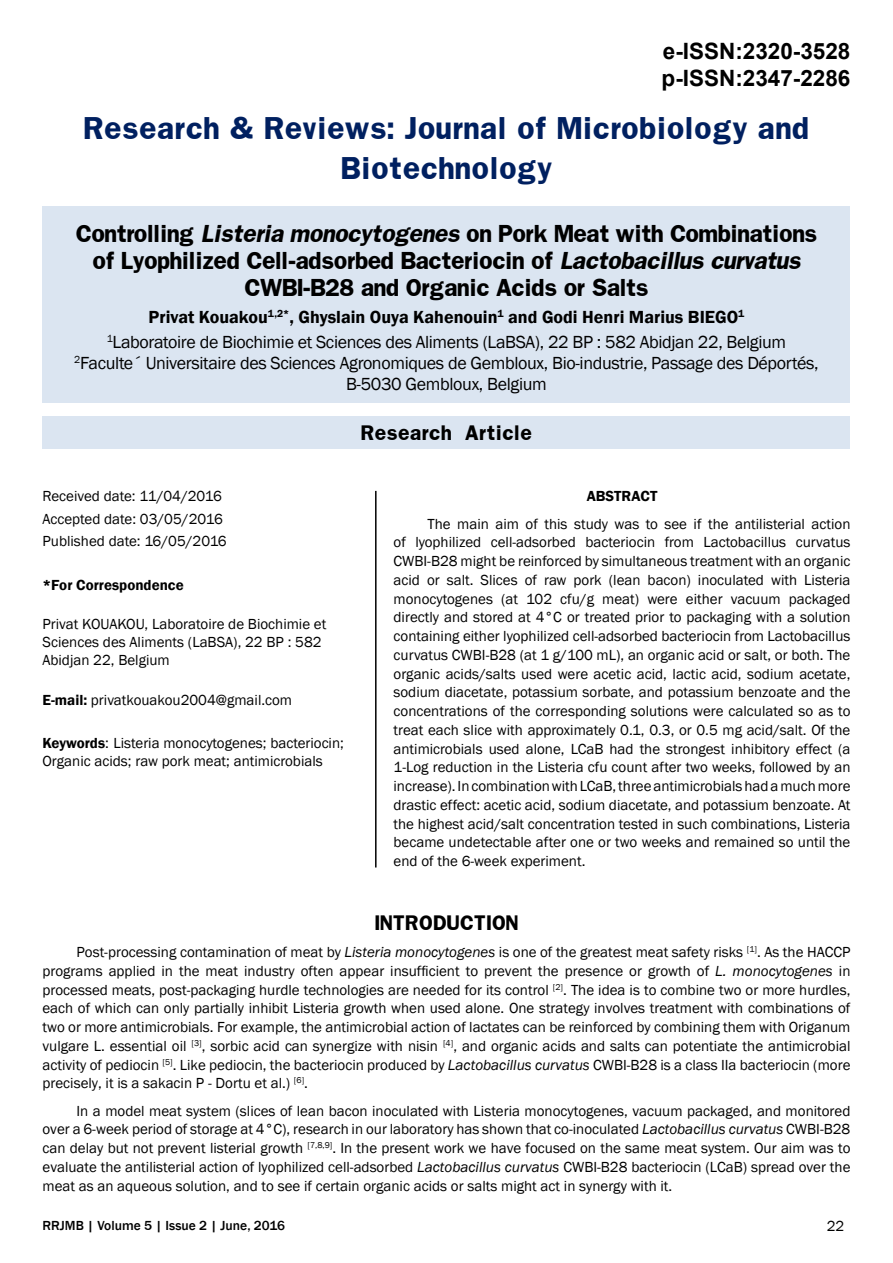
<style>
.page{position:relative;width:893px;height:1263px;background:#fff}
.page>*{position:absolute;margin:0;border:0;box-sizing:border-box;transform-origin:0 0}
.t1{font:700 27px/40.5px "Franklin";color:#002060;text-align:center}
.t2{font:700 22.5px/27px "Arial";color:#000}
.t3{font:700 21px/27px "Franklin";letter-spacing:-.04em;color:#000;text-align:center}
.t4{font:18px/25.2px "Franklin Gothic";letter-spacing:-.02em;color:#000;text-align:center}
.t5{font:700 18px "Franklin";color:#000}
.t6{font:15px/18.8px "Franklin Gothic";color:#000;text-align:justify}
.t7{font:600 15px "Franklin Gothic";color:#000}
.t8{font:500 13.5px "Franklin Gothic";color:#000}
.s1{font-style:italic}
.s2{font-weight:600}
</style>
<div class="page">
<div style="left:43px;top:206px;width:807px;height:197px;background:#dbe5f1"></div>
<div style="left:43px;top:416px;width:807px;height:32px;background:#dbe5f1"></div>
<hr style="left:375px;top:491px;width:2px;height:376px;background:#000">
<h2 class="t2" style="left:662px;top:38px;width:190px">e-ISSN:2320-3528 p-ISSN:2347-2286</h2>
<h1 class="t1" style="left:83px;top:107px;width:728px">Research &amp; Reviews: Journal of Microbiology and<br>Biotechnology</h1>
<h3 class="t3" style="left:75px;top:220px;width:743px">Controlling <span class="s1">Listeria monocytogenes</span> on Pork Meat with Combinations of Lyophilized Cell-adsorbed Bacteriocin of <span class="s1">Lactobacillus curvatus<br></span>CWBI-B28 and Organic Acids or Salts</h3>
<p class="t4" style="left:107px;top:305px;width:681px"><span class="s2">Privat Kouakou</span><sup>1,2*</sup><span class="s2">, Ghyslain Ouya Kahenouin</span><sup>1</sup> <span class="s2">and Godi Henri Marius BIEGO</span><sup>1<br></sup><sup>1</sup>Laboratoire de Biochimie et Sciences des Aliments (LaBSA), 22 BP : 582 Abidjan 22, Belgium</p>
<p class="t4" style="left:74px;top:353px;width:746px;line-height:21px"><sup>2</sup>Faculte´ Universitaire des Sciences Agronomiques de Gembloux, Bio-industrie, Passage des Déportés,<br>B-5030 Gembloux, Belgium</p>
<p class="t5" style="left:361px;top:420px;width:173px">Research Article</p>
<p class="t6" style="left:43px;top:485px;width:186px;line-height:22.5px;text-align:left">Received date: 11/04/2016<br>Accepted date: 03/05/2016<br>Published date: 16/05/2016</p>
<p class="t7" style="left:43px;top:576px;width:143px">*For Correspondence</p>
<p class="t6" style="left:43px;top:616px;width:285px;line-height:18px;text-align:left">Privat KOUAKOU, Laboratoire de Biochimie et<br>Sciences des Aliments (LaBSA), 22 BP : 582<br>Abidjan 22, Belgium</p>
<p class="t6" style="left:43px;top:691px;width:251px"><span class="s2">E-mail:</span> privatkouakou2004@gmail.com</p>
<p class="t6" style="left:43px;top:734px;width:303px;line-height:18px"><span class="s2">Keywords</span>: Listeria monocytogenes; bacteriocin;<br>Organic acids; raw pork meat; antimicrobials</p>
<p class="t7" style="left:587px;top:487px;width:72px">ABSTRACT</p>
<p class="t6" style="left:394px;top:515px;width:458px;text-indent:34px">The main aim of this study was to see if the antilisterial action of lyophilized cell-adsorbed bacteriocin from Lactobacillus curvatus CWBI-B28 might be reinforced by simultaneous treatment with an organic acid or salt. Slices of raw pork (lean bacon) inoculated with Listeria monocytogenes (at 102 cfu/g meat) were either vacuum packaged directly and stored at 4°C or treated prior to packaging with a solution containing either lyophilized cell-adsorbed bacteriocin from Lactobacillus curvatus CWBI-B28 (at 1 g/100 mL), an organic acid or salt, or both. The organic acids/salts used were acetic acid, lactic acid, sodium acetate, sodium diacetate, potassium sorbate, and potassium benzoate and the concentrations of the corresponding solutions were calculated so as to treat each slice with approximately 0.1, 0.3, or 0.5 mg acid/salt. Of the antimicrobials used alone, LCaB had the strongest inhibitory effect (a 1-Log reduction in the Listeria cfu count after two weeks, followed by an increase). In combination with LCaB, three antimicrobials had a much more drastic effect: acetic acid, sodium diacetate, and potassium benzoate. At the highest acid/salt concentration tested in such combinations, Listeria became undetectable after one or two weeks and remained so until the end of the 6-week experiment.</p>
<p class="t5" style="left:374px;top:910px;width:146px">INTRODUCTION</p>
<p class="t6" style="left:43px;top:943px;width:809px;text-indent:34px">Post-processing contamination of meat by <span class="s1">Listeria monocytogenes</span> is one of the greatest meat safety risks <sup>[1]</sup>. As the HACCP programs applied in the meat industry often appear insufficient to prevent the presence or growth of <span class="s1">L. monocytogenes</span> in processed meats, post-packaging hurdle technologies are needed for its control <sup>[2]</sup>. The idea is to combine two or more hurdles, each of which can only partially inhibit Listeria growth when used alone. One strategy involves treatment with combinations of two or more antimicrobials. For example, the antimicrobial action of lactates can be reinforced by combining them with Origanum vulgare L. essential oil <sup>[3]</sup>, sorbic acid can synergize with nisin <sup>[4]</sup>, and organic acids and salts can potentiate the antimicrobial activity of pediocin <sup>[5]</sup>. Like pediocin, the bacteriocin produced by <span class="s1">Lactobacillus curvatus</span> CWBI-B28 is a class IIa bacteriocin (more precisely, it is a sakacin P - Dortu et al.) <sup>[6]</sup>.</p>
<p class="t6" style="left:43px;top:1101px;width:809px;text-indent:34px">In a model meat system (slices of lean bacon inoculated with Listeria monocytogenes, vacuum packaged, and monitored over a 6-week period of storage at 4°C), research in our laboratory has shown that co-inoculated <span class="s1">Lactobacillus curvatus</span> CWBI-B28 can delay but not prevent listerial growth <sup>[7,8,9]</sup>. In the present work we have focused on the same meat system. Our aim was to evaluate the antilisterial action of lyophilized cell-adsorbed <span class="s1">Lactobacillus curvatus</span> CWBI-B28 bacteriocin (LCaB) spread over the meat as an aqueous solution, and to see if certain organic acids or salts might act in synergy with it.</p>
<p class="t8" style="left:43px;top:1217px;width:244px">RRJMB | Volume 5 | Issue 2 | June, 2016</p>
<p class="t6" style="left:827px;top:1217px;width:19px">22</p>
</div>
